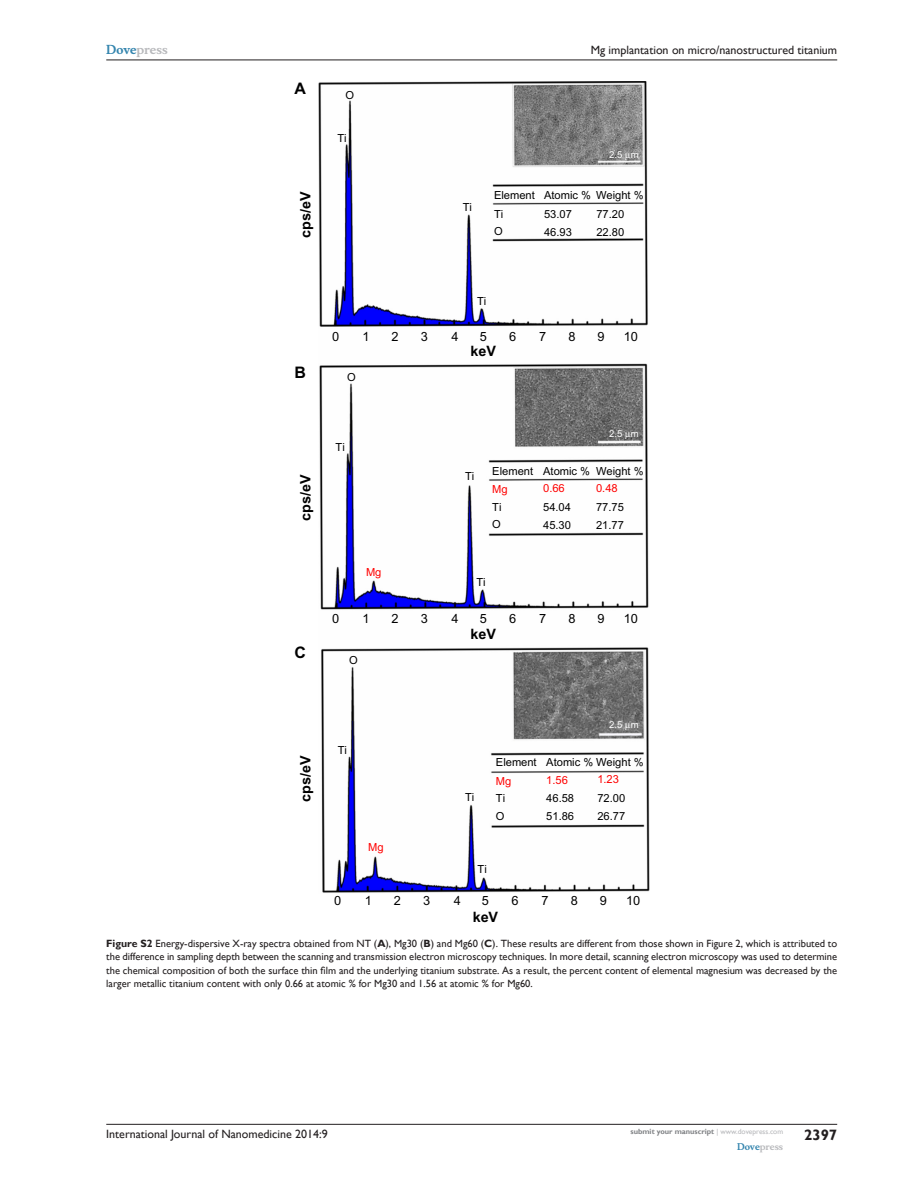
<style>
.page{position:relative;width:918px;height:1188px;background:#fff}
.page>*{position:absolute;margin:0;border:0;box-sizing:border-box;transform-origin:0 0}
.t1{font:700 15.9px "Arial";color:#000}
.t2{font:700 15px "Gill Sans";color:#231f20}
.t3{font:700 14.25px "Arial";color:#000}
.t4{font:12.75px "Arial";color:#000}
.t5{font:12px "Gill Sans";color:#231f20}
.t6{font:700 12px "Musee";color:#b8b9bc}
.t7{font:11.1px/18.3px "Arial";color:#000}
.t8{font:11.1px "Arial";color:#f00}
.FC{font:10.5px/13.5px "Gill Sans";color:#231f20;text-align:justify}
.t9{font:9.6px "Arial";color:#fff}
.t10{font:700 9px "Musee";color:#b8b9bc}
.t11{font:700 7.5px "Gill Sans";color:#808285}
.s1{color:#3485ae}
.s2{font-weight:700}
.s3{font-weight:400;color:#b8b9bc}
</style>
<div class="page">
<img style="left:319px;top:82px;width:330px;height:811px">
<div style="left:476px;top:863px;width:13px;height:12px;background:#fff"></div>
<hr style="left:106px;top:1124px;width:731px;height:1px;background:#231f20">
<hr style="left:106px;top:60px;width:731px;height:1px;background:#231f20">
<svg style="left:625px;top:153px;width:6px;height:7px"></svg>
<svg style="left:625px;top:432px;width:6px;height:7px"></svg>
<svg style="left:625px;top:724px;width:6px;height:6px"></svg>
<p class="t6" style="left:106px;top:43px;width:63px"><span class="s1">Dove</span>press</p>
<p class="t1" style="left:295px;top:79px;width:13px">A</p>
<p class="t3" style="left:297px;top:238px;width:48px;rotate:-90deg">cps/eV</p>
<p class="t7" style="left:346px;top:86px;width:10px">O</p>
<p class="t7" style="left:337px;top:129px;width:11px">Ti</p>
<p class="t5" style="left:591px;top:43px;width:248px">Mg implantation on micro/nanostructured titanium</p>
<p class="t9" style="left:609px;top:149px;width:31px">2.5 m</p>
<p class="t7" style="left:463px;top:198px;width:11px">Ti</p>
<p class="t7" style="left:494px;top:186px;width:42px">Element<br>Ti</p>
<p class="t7" style="left:544px;top:186px;width:101px">Atomic % Weight %</p>
<p class="t7" style="left:544px;top:205px;width:29px">53.07</p>
<p class="t7" style="left:596px;top:205px;width:29px">77.20</p>
<p class="t7" style="left:494px;top:222px;width:10px">O</p>
<p class="t7" style="left:544px;top:223px;width:29px">46.93</p>
<p class="t7" style="left:596px;top:223px;width:29px">22.80</p>
<p class="t1" style="left:295px;top:363px;width:13px">B</p>
<p class="t3" style="left:297px;top:521px;width:48px;rotate:-90deg">cps/eV</p>
<p class="t1" style="left:295px;top:643px;width:13px">C</p>
<p class="t7" style="left:477px;top:292px;width:11px">Ti</p>
<p class="t4" style="left:332px;top:330px;width:9px">0</p>
<p class="t4" style="left:363px;top:330px;width:9px">1</p>
<p class="t4" style="left:391px;top:330px;width:9px">2</p>
<p class="t4" style="left:421px;top:330px;width:9px">3</p>
<p class="t4" style="left:452px;top:330px;width:9px">4</p>
<p class="t4" style="left:480px;top:330px;width:9px">5</p>
<p class="t3" style="left:470px;top:343px;width:27px">keV</p>
<p class="t7" style="left:347px;top:368px;width:10px">O</p>
<p class="t4" style="left:509px;top:330px;width:9px">6</p>
<p class="t4" style="left:539px;top:330px;width:9px">7</p>
<p class="t4" style="left:569px;top:330px;width:9px">8</p>
<p class="t4" style="left:598px;top:330px;width:9px">9</p>
<p class="t4" style="left:624px;top:330px;width:16px">10</p>
<p class="t7" style="left:336px;top:438px;width:11px">Ti</p>
<p class="t9" style="left:609px;top:428px;width:31px">2.5 m</p>
<p class="t8" style="left:366px;top:565px;width:17px">Mg</p>
<p class="t7" style="left:465px;top:467px;width:11px">Ti</p>
<p class="t7" style="left:492px;top:462px;width:42px">Element</p>
<p class="t7" style="left:492px;top:498px;width:11px">Ti</p>
<p class="t8" style="left:492px;top:483px;width:17px">Mg</p>
<p class="t7" style="left:543px;top:462px;width:102px">Atomic % Weight %</p>
<p class="t8" style="left:543px;top:482px;width:23px">0.66</p>
<p class="t7" style="left:543px;top:498px;width:29px">54.04</p>
<p class="t8" style="left:596px;top:482px;width:23px">0.48</p>
<p class="t7" style="left:596px;top:498px;width:29px">77.75</p>
<p class="t7" style="left:492px;top:516px;width:10px">O</p>
<p class="t7" style="left:543px;top:516px;width:29px">45.30</p>
<p class="t7" style="left:596px;top:516px;width:29px">21.77</p>
<p class="t7" style="left:476px;top:573px;width:11px">Ti</p>
<p class="t4" style="left:332px;top:611px;width:9px">0</p>
<p class="t4" style="left:363px;top:611px;width:9px">1</p>
<p class="t4" style="left:391px;top:611px;width:9px">2</p>
<p class="t4" style="left:421px;top:611px;width:9px">3</p>
<p class="t4" style="left:452px;top:611px;width:9px">4</p>
<p class="t4" style="left:480px;top:611px;width:9px">5</p>
<p class="t3" style="left:470px;top:626px;width:27px">keV</p>
<p class="t7" style="left:349px;top:651px;width:10px">O</p>
<p class="t4" style="left:509px;top:611px;width:9px">6</p>
<p class="t4" style="left:539px;top:611px;width:9px">7</p>
<p class="t4" style="left:569px;top:611px;width:9px">8</p>
<p class="t4" style="left:598px;top:611px;width:9px">9</p>
<p class="t4" style="left:624px;top:611px;width:16px">10</p>
<p class="t3" style="left:297px;top:802px;width:48px;rotate:-90deg">cps/eV</p>
<p class="t7" style="left:338px;top:741px;width:11px">Ti</p>
<p class="t8" style="left:368px;top:841px;width:17px">Mg</p>
<p class="t9" style="left:609px;top:719px;width:31px">2.5 m</p>
<p class="t7" style="left:496px;top:753px;width:42px">Element</p>
<p class="t7" style="left:546px;top:753px;width:99px">Atomic % Weight %</p>
<p class="t8" style="left:496px;top:775px;width:17px">Mg</p>
<p class="t8" style="left:546px;top:774px;width:23px">1.56</p>
<p class="t8" style="left:597px;top:773px;width:23px">1.23</p>
<p class="t7" style="left:465px;top:788px;width:11px">Ti</p>
<p class="t7" style="left:496px;top:790px;width:11px">Ti</p>
<p class="t7" style="left:546px;top:790px;width:29px">46.58</p>
<p class="t7" style="left:597px;top:789px;width:29px">72.00</p>
<p class="t7" style="left:496px;top:807px;width:10px">O</p>
<p class="t7" style="left:546px;top:807px;width:29px">51.86</p>
<p class="t7" style="left:597px;top:807px;width:29px">26.77</p>
<p class="t7" style="left:478px;top:860px;width:11px">Ti</p>
<p class="t4" style="left:334px;top:894px;width:9px">0</p>
<p class="t4" style="left:365px;top:894px;width:9px">1</p>
<p class="t4" style="left:394px;top:894px;width:9px">2</p>
<p class="t4" style="left:423px;top:894px;width:9px">3</p>
<p class="t4" style="left:454px;top:894px;width:9px">4</p>
<p class="t4" style="left:482px;top:894px;width:9px">5</p>
<p class="t3" style="left:473px;top:908px;width:27px">keV</p>
<p class="t4" style="left:512px;top:894px;width:9px">6</p>
<p class="t4" style="left:541px;top:894px;width:9px">7</p>
<p class="t4" style="left:571px;top:894px;width:9px">8</p>
<p class="t4" style="left:600px;top:894px;width:9px">9</p>
<p class="t4" style="left:626px;top:894px;width:16px">10</p>
<p class="FC" style="left:106px;top:937px;width:732px"><span class="s2">Figure S2</span> Energy-dispersive X-ray spectra obtained from NT (<span class="s2">A</span>), Mg30 (<span class="s2">B</span>) and Mg60 (<span class="s2">C</span>). These results are different from those shown in Figure 2, which is attributed to the difference in sampling depth between the scanning and transmission electron microscopy techniques. In more detail, scanning electron microscopy was used to determine the chemical composition of both the surface thin film and the underlying titanium substrate. As a result, the percent content of elemental magnesium was decreased by the larger metallic titanium content with only 0.66 at atomic % for Mg30 and 1.56 at atomic % for Mg60.</p>
<p class="t5" style="left:106px;top:1127px;width:223px">International Journal of Nanomedicine 2014:9</p>
<p class="t11" style="left:631px;top:1127px;width:154px">submit your manuscript <span class="s3">| www.dovepress.com</span></p>
<p class="t10" style="left:737px;top:1141px;width:48px"><span class="s1">Dove</span>press</p>
<h2 class="t2" style="left:804px;top:1126px;width:35px">2397</h2>
</div>
